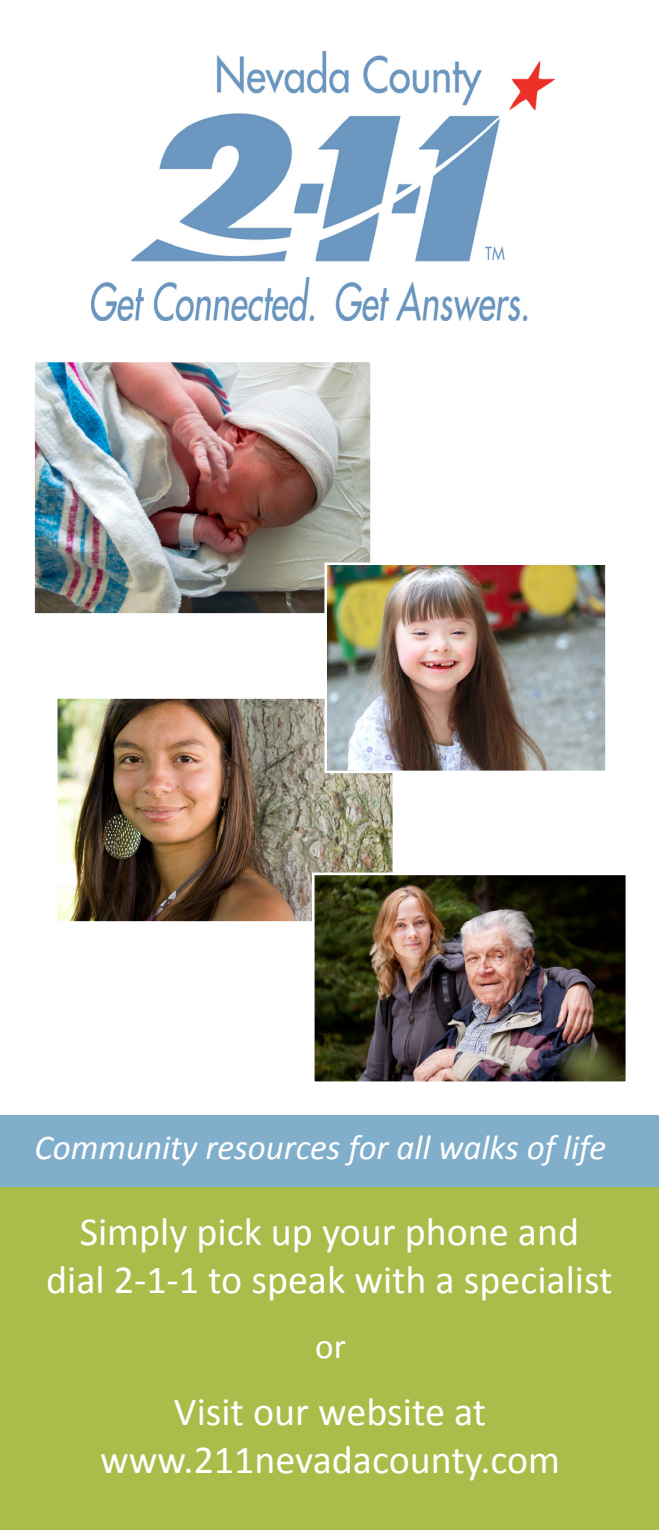
<style>
.page{position:relative;width:659px;height:1530px;background:#fff}
.page>*{position:absolute;margin:0;border:0;box-sizing:border-box;transform-origin:0 0}
.t1{font:40px "Calibri";color:#fff}
.t2{font:italic 35px "Calibri";color:#fff}
.t3{font:35px "Calibri";color:#fff}
</style>
<div class="page">
<div style="left:0;top:1180px;width:659px;height:350px;background:#aabc49"></div>
<img style="left:92px;top:52px;width:462px;height:268px">
<img style="left:36px;top:363px;width:333px;height:249px">
<div style="left:33px;top:360px;width:339px;height:255px;border:2px solid #fff"></div>
<img style="left:58px;top:699px;width:334px;height:222px">
<div style="left:55px;top:696px;width:340px;height:228px;border:2px solid #fff"></div>
<img style="left:327px;top:565px;width:278px;height:205px">
<div style="left:324px;top:562px;width:284px;height:211px;border:2px solid #fff"></div>
<img style="left:316px;top:877px;width:308px;height:203px">
<div style="left:312px;top:873px;width:316px;height:211px;border:3px solid #fff"></div>
<div style="left:0;top:1116px;width:659px;height:71px;background:#80aecb"></div>
<p class="t2" style="left:35px;top:1123px;width:573px">Community resources for all walks of life</p>
<p class="t1" style="left:80px;top:1206px;width:501px">Simply pick up your phone and</p>
<p class="t1" style="left:46px;top:1254px;width:568px">dial 2-1-1 to speak with a specialist</p>
<p class="t3" style="left:315px;top:1324px;width:32px">or</p>
<p class="t1" style="left:174px;top:1386px;width:314px">Visit our website at</p>
<p class="t1" style="left:100px;top:1434px;width:461px">www.211nevadacounty.com</p>
</div>
